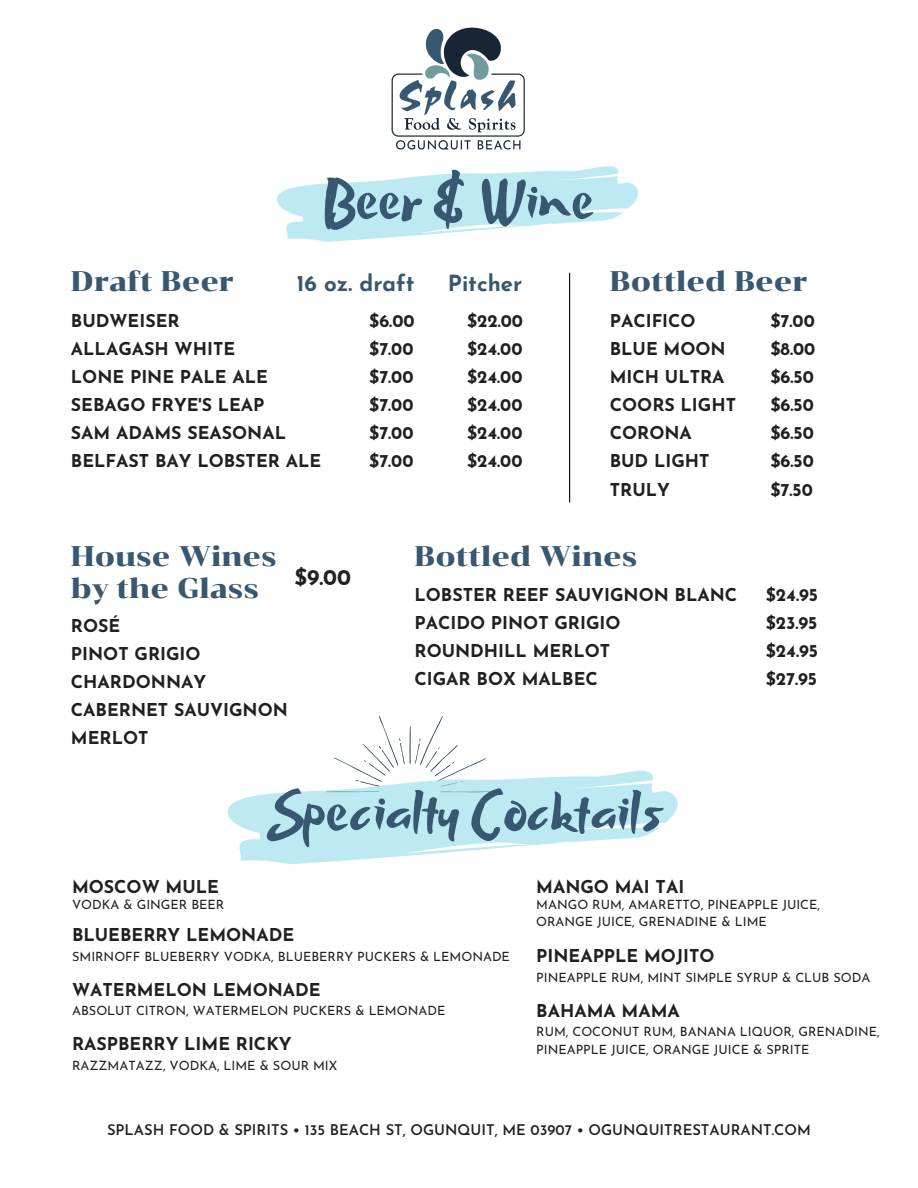
<style>
.page{position:relative;width:918px;height:1188px;background:#fff}
.page>*{position:absolute;margin:0;border:0;box-sizing:border-box;transform-origin:0 0}
.t1{font:60.75px "Beach Resort";color:#385872}
.t2{font:28.2px/31.5px "Chonburi";color:#385872}
.t3{font:700 22.2px "Josefin Sans";color:#385872}
.t4{font:700 22.2px "Josefin Sans";color:#231f20}
.t5{font:700 17.7px "Josefin Sans";color:#231f20}
.t6{font:600 14.7px "Josefin Sans";color:#231f20}
.t7{font:12.75px/17.2px "Josefin Sans";color:#231f20}
</style>
<div class="page">
<img style="left:391px;top:27px;width:134px;height:123px">
<svg style="left:276px;top:166px;width:362px;height:76px"></svg>
<hr style="left:569px;top:273px;width:1px;height:229px;background:#000">
<svg style="left:228px;top:716px;width:450px;height:148px"></svg>
<p class="t1" style="left:324px;top:168px;width:272px">Beer &amp; Wine</p>
<p class="t2" style="left:71px;top:266px;width:165px">Draft Beer</p>
<p class="t5" style="left:71px;top:314px;width:110px">BUDWEISER</p>
<p class="t5" style="left:71px;top:342px;width:166px">ALLAGASH WHITE</p>
<p class="t5" style="left:71px;top:370px;width:199px">LONE PINE PALE ALE</p>
<p class="t5" style="left:71px;top:398px;width:195px">SEBAGO FRYE'S LEAP</p>
<p class="t5" style="left:71px;top:426px;width:217px">SAM ADAMS SEASONAL</p>
<p class="t5" style="left:71px;top:454px;width:252px">BELFAST BAY LOBSTER ALE</p>
<p class="t3" style="left:297px;top:274px;width:119px">16 oz. draft</p>
<p class="t3" style="left:448px;top:274px;width:76px">Pitcher</p>
<p class="t2" style="left:610px;top:266px;width:199px">Bottled Beer</p>
<p class="t5" style="left:610px;top:314px;width:87px">PACIFICO</p>
<p class="t5" style="left:610px;top:342px;width:117px">BLUE MOON</p>
<p class="t5" style="left:610px;top:370px;width:116px">MICH ULTRA</p>
<p class="t5" style="left:610px;top:398px;width:128px">COORS LIGHT</p>
<p class="t5" style="left:610px;top:426px;width:84px">CORONA</p>
<p class="t5" style="left:610px;top:454px;width:101px">BUD LIGHT</p>
<p class="t5" style="left:610px;top:482px;width:62px">TRULY</p>
<p class="t5" style="left:369px;top:314px;width:47px">$6.00</p>
<p class="t5" style="left:369px;top:342px;width:46px">$7.00</p>
<p class="t5" style="left:369px;top:370px;width:46px">$7.00</p>
<p class="t5" style="left:369px;top:398px;width:46px">$7.00</p>
<p class="t5" style="left:369px;top:426px;width:46px">$7.00</p>
<p class="t5" style="left:369px;top:454px;width:46px">$7.00</p>
<p class="t5" style="left:467px;top:314px;width:58px">$22.00</p>
<p class="t5" style="left:467px;top:342px;width:57px">$24.00</p>
<p class="t5" style="left:467px;top:370px;width:57px">$24.00</p>
<p class="t5" style="left:467px;top:398px;width:57px">$24.00</p>
<p class="t5" style="left:467px;top:426px;width:57px">$24.00</p>
<p class="t5" style="left:467px;top:454px;width:57px">$24.00</p>
<p class="t5" style="left:771px;top:314px;width:46px">$7.00</p>
<p class="t5" style="left:771px;top:342px;width:46px">$8.00</p>
<p class="t5" style="left:771px;top:370px;width:45px">$6.50</p>
<p class="t5" style="left:771px;top:398px;width:45px">$6.50</p>
<p class="t5" style="left:771px;top:426px;width:45px">$6.50</p>
<p class="t5" style="left:771px;top:454px;width:45px">$6.50</p>
<p class="t5" style="left:771px;top:482px;width:44px">$7.50</p>
<p class="t2" style="left:71px;top:541px;width:207px">House Wines by the Glass</p>
<p class="t5" style="left:71px;top:618px;width:51px">ROSÉ</p>
<p class="t5" style="left:71px;top:647px;width:131px">PINOT GRIGIO</p>
<p class="t5" style="left:71px;top:675px;width:137px">CHARDONNAY</p>
<p class="t5" style="left:71px;top:703px;width:219px">CABERNET SAUVIGNON</p>
<p class="t5" style="left:71px;top:731px;width:79px">MERLOT</p>
<p class="t4" style="left:295px;top:568px;width:58px">$9.00</p>
<p class="t2" style="left:415px;top:540px;width:224px">Bottled Wines</p>
<p class="t5" style="left:415px;top:588px;width:324px">LOBSTER REEF SAUVIGNON BLANC</p>
<p class="t5" style="left:415px;top:616px;width:208px">PACIDO PINOT GRIGIO</p>
<p class="t5" style="left:415px;top:644px;width:197px">ROUNDHILL MERLOT</p>
<p class="t5" style="left:415px;top:672px;width:185px">CIGAR BOX MALBEC</p>
<p class="t1" style="left:267px;top:780px;width:399px">Specialty Cocktails</p>
<p class="t5" style="left:766px;top:588px;width:54px">$24.95</p>
<p class="t5" style="left:766px;top:616px;width:53px">$23.95</p>
<p class="t5" style="left:766px;top:644px;width:54px">$24.95</p>
<p class="t5" style="left:766px;top:672px;width:53px">$27.95</p>
<p class="t5" style="left:72px;top:879px;width:148px">MOSCOW MULE</p>
<p class="t7" style="left:72px;top:897px;width:154px">VODKA &amp; GINGER BEER</p>
<p class="t5" style="left:72px;top:928px;width:224px">BLUEBERRY LEMONADE</p>
<p class="t7" style="left:72px;top:949px;width:439px">SMIRNOFF BLUEBERRY VODKA, BLUEBERRY PUCKERS &amp; LEMONADE</p>
<p class="t5" style="left:72px;top:982px;width:250px">WATERMELON LEMONADE</p>
<p class="t7" style="left:72px;top:1003px;width:375px">ABSOLUT CITRON, WATERMELON PUCKERS &amp; LEMONADE</p>
<p class="t5" style="left:72px;top:1037px;width:221px">RASPBERRY LIME RICKY</p>
<p class="t7" style="left:72px;top:1058px;width:267px">RAZZMATAZZ, VODKA, LIME &amp; SOUR MIX</p>
<p class="t5" style="left:536px;top:879px;width:150px">MANGO MAI TAI</p>
<p class="t7" style="left:536px;top:897px;width:285px">MANGO RUM, AMARETTO, PINEAPPLE JUICE,<br>ORANGE JUICE, GRENADINE &amp; LIME</p>
<p class="t5" style="left:536px;top:949px;width:180px">PINEAPPLE MOJITO</p>
<p class="t7" style="left:536px;top:970px;width:336px">PINEAPPLE RUM, MINT SIMPLE SYRUP &amp; CLUB SODA</p>
<p class="t5" style="left:536px;top:1003px;width:145px">BAHAMA MAMA</p>
<p class="t7" style="left:536px;top:1024px;width:345px">RUM, COCONUT RUM, BANANA LIQUOR, GRENADINE,<br>PINEAPPLE JUICE, ORANGE JUICE &amp; SPRITE</p>
<p class="t6" style="left:107px;top:1124px;width:705px">SPLASH FOOD &amp; SPIRITS • 135 BEACH ST, OGUNQUIT, ME 03907 • OGUNQUITRESTAURANT.COM</p>
</div>
